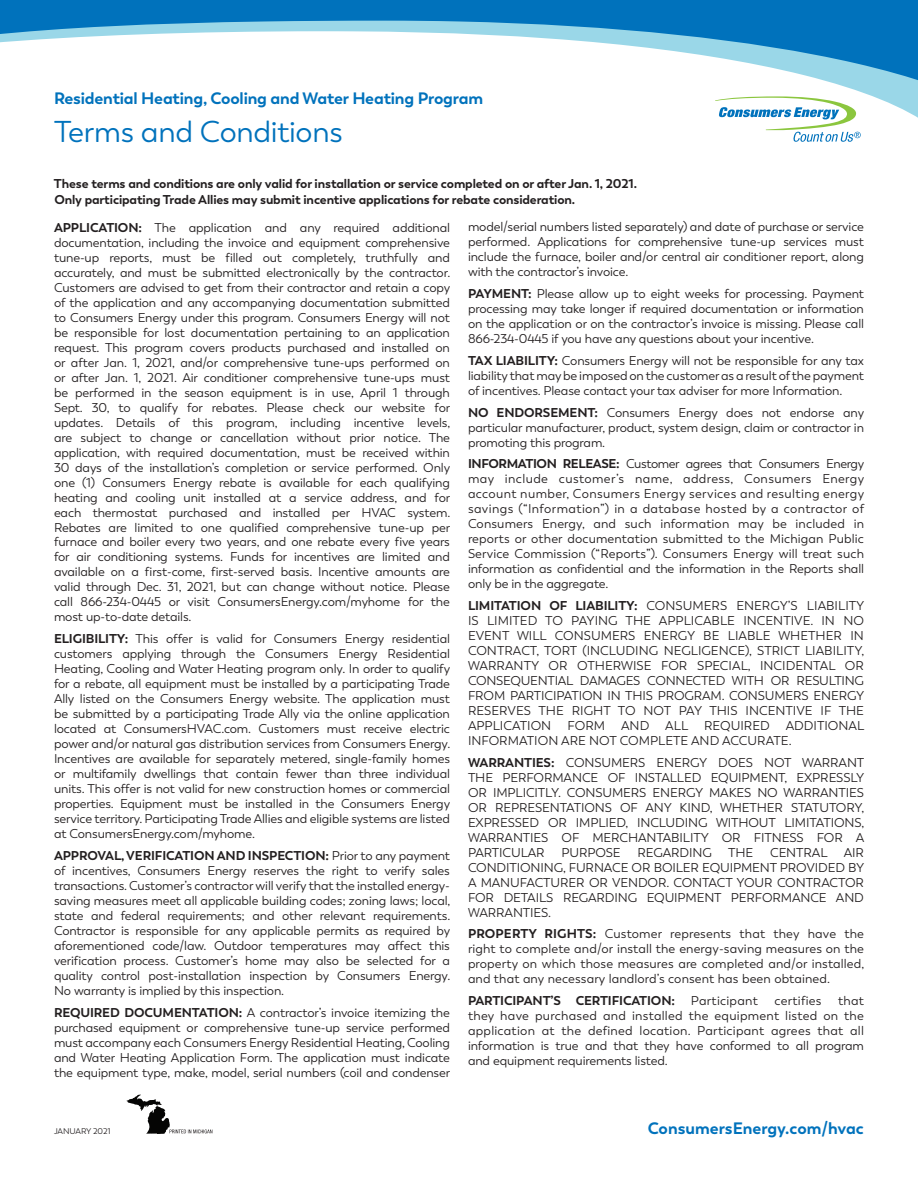
<style>
.page{position:relative;width:918px;height:1188px;background:#fff}
.page>*{position:absolute;margin:0;border:0;box-sizing:border-box;transform-origin:0 0}
.t1{font:30px "Boston";letter-spacing:-.01em;color:#0072bc}
.t2{font:700 16.5px "Boston";letter-spacing:-.01em;color:#0072bc}
.t3{font:12.75px/15px "Boston";letter-spacing:-.01em;color:#231f20;text-align:justify}
.t4{font:700 12.75px/15.3px "Boston";letter-spacing:-.01em;color:#231f20}
.t5{font:12.75px "Boston";letter-spacing:.02em;color:#231f20}
.t6{font:8.25px "Boston";letter-spacing:-.01em;color:#231f20}
.s1{font-weight:700}
.s2{font-weight:400}
</style>
<div class="page">
<div style="left:0;top:0;width:918px;height:21px;background:#0072bc"></div>
<svg style="left:126px;top:1095px;width:86px;height:39px"></svg>
<svg style="left:0;top:21px;width:918px;height:97px"></svg>
<svg style="left:715px;top:96px;width:146px;height:46px"></svg>
<p class="t2" style="left:54px;top:88px;width:431px">Residential Heating, Cooling and Water Heating Program</p>
<h1 class="t1" style="left:54px;top:114px;width:290px">Terms and Conditions</h1>
<p class="t4" style="left:54px;top:176px;width:585px">These terms and conditions are only valid for installation or service completed on or after Jan. 1, 2021.<br>Only participating Trade Allies may submit incentive applications for rebate consideration.</p>
<p class="t3" style="left:54px;top:220px;width:398px"><span class="s1">APPLICATION:</span> The application and any required additional documentation, including the invoice and equipment comprehensive tune-up reports, must be filled out completely, truthfully and accurately, and must be submitted electronically by the contractor.<br>Customers are advised to get from their contractor and retain a copy of the application and any accompanying documentation submitted to Consumers Energy under this program. Consumers Energy will not be responsible for lost documentation pertaining to an application request. This program covers products purchased and installed on or after Jan. 1, 2021, and/or comprehensive tune-ups performed on or after Jan. 1, 2021. Air conditioner comprehensive tune-ups must be performed in the season equipment is in use, April 1 through Sept. 30, to qualify for rebates. Please check our website for updates. Details of this program, including incentive levels, are subject to change or cancellation without prior notice. The application, with required documentation, must be received within 30 days of the installation’s completion or service performed. Only one (1) Consumers Energy rebate is available for each qualifying heating and cooling unit installed at a service address, and for each thermostat purchased and installed per HVAC system.<br>Rebates are limited to one qualified comprehensive tune-up per furnace and boiler every two years, and one rebate every five years for air conditioning systems. Funds for incentives are limited and available on a first-come, first-served basis. Incentive amounts are valid through Dec. 31, 2021, but can change without notice. Please call 866-234-0445 or visit ConsumersEnergy.com/myhome for the most up-to-date details.</p>
<p class="t3" style="left:54px;top:631px;width:398px"><span class="s1">ELIGIBILITY:</span> This offer is valid for Consumers Energy residential customers applying through the Consumers Energy Residential Heating, Cooling and Water Heating program only. In order to qualify for a rebate, all equipment must be installed by a participating Trade Ally listed on the Consumers Energy website. The application must be submitted by a participating Trade Ally via the online application located at ConsumersHVAC.com. Customers must receive electric power and/or natural gas distribution services from Consumers Energy.<br>Incentives are available for separately metered, single-family homes or multifamily dwellings that contain fewer than three individual units. This offer is not valid for new construction homes or commercial properties. Equipment must be installed in the Consumers Energy service territory. Participating Trade Allies and eligible systems are listed at ConsumersEnergy.com/myhome.</p>
<p class="t3" style="left:54px;top:848px;width:398px"><span class="s1">APPROVAL, VERIFICATION AND INSPECTION:</span> Prior to any payment of incentives, Consumers Energy reserves the right to verify sales transactions. Customer’s contractor will verify that the installed energy&shy;saving measures meet all applicable building codes; zoning laws; local, state and federal requirements; and other relevant requirements.<br>Contractor is responsible for any applicable permits as required by aforementioned code/law. Outdoor temperatures may affect this verification process. Customer’s home may also be selected for a quality control post-installation inspection by Consumers Energy.<br>No warranty is implied by this inspection.</p>
<p class="t3" style="left:54px;top:1005px;width:398px"><span class="s1">REQUIRED DOCUMENTATION:</span> A contractor’s invoice itemizing the purchased equipment or comprehensive tune-up service performed must accompany each Consumers Energy Residential Heating, Cooling and Water Heating Application Form. The application must indicate the equipment type, make, model, serial numbers (coil and condenser</p>
<p class="t3" style="left:468px;top:220px;width:398px">model/serial numbers listed separately) and date of purchase or service performed. Applications for comprehensive tune-up services must include the furnace, boiler and/or central air conditioner report, along with the contractor’s invoice.</p>
<p class="t3" style="left:468px;top:286px;width:398px"><span class="s1">PAYMENT:</span> Please allow up to eight weeks for processing. Payment processing may take longer if required documentation or information on the application or on the contractor’s invoice is missing. Please call 866-234-0445 if you have any questions about your incentive.</p>
<p class="t3" style="left:468px;top:353px;width:398px"><span class="s1">TAX LIABILITY:</span> Consumers Energy will not be responsible for any tax liability that may be imposed on the customer as a result of the payment of incentives. Please contact your tax adviser for more Information.</p>
<p class="t3" style="left:468px;top:405px;width:398px"><span class="s1">NO ENDORSEMENT:</span> Consumers Energy does not endorse any particular manufacturer, product, system design, claim or contractor in promoting this program.</p>
<p class="t3" style="left:468px;top:457px;width:398px"><span class="s1">INFORMATION RELEASE:</span> Customer agrees that Consumers Energy may include customer’s name, address, Consumers Energy account number, Consumers Energy services and resulting energy savings (“Information”) in a database hosted by a contractor of Consumers Energy, and such information may be included in reports or other documentation submitted to the Michigan Public Service Commission (“Reports”). Consumers Energy will treat such information as confidential and the information in the Reports shall only be in the aggregate.</p>
<p class="t3" style="left:468px;top:598px;width:398px"><span class="s1">LIMITATION OF LIABILITY:</span> CONSUMERS ENERGY’S LIABILITY IS LIMITED TO PAYING THE APPLICABLE INCENTIVE. IN NO EVENT WILL CONSUMERS ENERGY BE LIABLE WHETHER IN CONTRACT, TORT (INCLUDING NEGLIGENCE), STRICT LIABILITY, WARRANTY OR OTHERWISE FOR SPECIAL, INCIDENTAL OR CONSEQUENTIAL DAMAGES CONNECTED WITH OR RESULTING FROM PARTICIPATION IN THIS PROGRAM. CONSUMERS ENERGY RESERVES THE RIGHT TO NOT PAY THIS INCENTIVE IF THE APPLICATION</p>
<p class="t3" style="left:468px;top:718px;width:398px;text-indent:100px">FORM AND ALL REQUIRED ADDITIONAL<br>INFORMATION ARE NOT COMPLETE AND ACCURATE.</p>
<p class="t3" style="left:468px;top:755px;width:398px"><span class="s1">WARRANTIES:</span> CONSUMERS ENERGY DOES NOT WARRANT THE PERFORMANCE OF INSTALLED EQUIPMENT, EXPRESSLY OR IMPLICITLY. CONSUMERS ENERGY MAKES NO WARRANTIES OR REPRESENTATIONS OF ANY KIND, WHETHER STATUTORY, EXPRESSED OR IMPLIED, INCLUDING WITHOUT LIMITATIONS, WARRANTIES OF MERCHANTABILITY OR FITNESS FOR A PARTICULAR</p>
<p class="t3" style="left:562px;top:845px;width:61px">PURPOSE</p>
<p class="t3" style="left:638px;top:845px;width:76px">REGARDING</p>
<p class="t3" style="left:728px;top:845px;width:27px">THE</p>
<p class="t3" style="left:770px;top:845px;width:59px">CENTRAL</p>
<p class="t3" style="left:468px;top:845px;width:398px;text-indent:376px">AIR CONDITIONING, FURNACE OR BOILER EQUIPMENT PROVIDED BY A MANUFACTURER OR VENDOR. CONTACT YOUR CONTRACTOR FOR DETAILS REGARDING EQUIPMENT PERFORMANCE AND WARRANTIES.</p>
<p class="t3" style="left:468px;top:927px;width:398px"><span class="s1">PROPERTY RIGHTS:</span> Customer represents that they have the right to complete and/or install the energy-saving measures on the property on which those measures are completed and/or installed, and that any necessary landlord’s consent has been obtained.</p>
<p class="t4" style="left:468px;top:993px;width:291px">PARTICIPANT’S CERTIFICATION: <span class="s2">Participant</span></p>
<p class="t5" style="left:775px;top:993px;width:49px">certifies</p>
<p class="t3" style="left:468px;top:993px;width:398px;text-indent:370px">that they have purchased and installed the equipment listed on the application at the defined location. Participant agrees that all information is true and that they have conformed to all program and equipment requirements listed.</p>
<p class="t6" style="left:54px;top:1126px;width:58px">JANUARY 2021</p>
<p class="t2" style="left:648px;top:1118px;width:218px">ConsumersEnergy.com/hvac</p>
</div>
